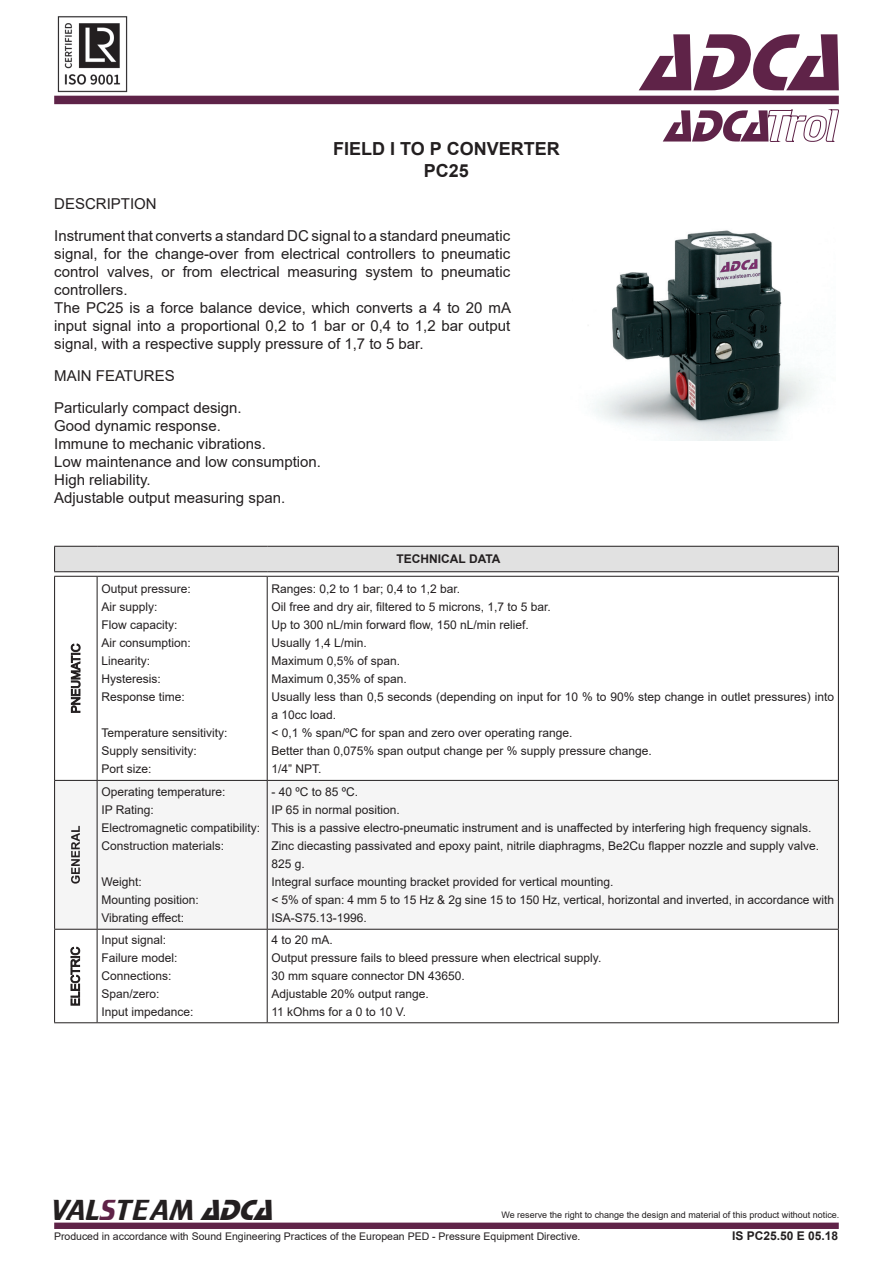
<style>
.page{position:relative;width:893px;height:1263px;background:#fff}
.page>*{position:absolute;margin:0;border:0;box-sizing:border-box;transform-origin:0 0}
.t1{font:italic 84px "Stop D";color:#5f2348}
.t2{font:30px "Trekker";color:#231f20}
.t3{font:700 18px "Arial";color:#231f20}
.t4{font:15px/18px "Arial";color:#231f20;text-align:justify}
.Estilo_de_parágrafo{font:12px/18px "Arial";color:#231f20}
.t5{font:700 12px "Arial";color:#231f20}
.t6{font:10.5px "Arial";color:#231f20}
.t7{font:9px "Arial";color:#231f20}
.s1{color:#5f2348}
.s2{font-family:"Stop D";font-style:italic}
</style>
<div class="page">
<div style="left:54px;top:96px;width:785px;height:8px;background:#5e2348"></div>
<div style="left:54px;top:1222px;width:785px;height:7px;background:#5f2348;border:2px solid #5f2348"></div>
<img style="left:57px;top:16px;width:71px;height:76px">
<svg style="left:663px;top:109px;width:176px;height:33px"></svg>
<img style="left:594px;top:230px;width:221px;height:210px">
<div style="left:55px;top:546px;width:783px;height:26px;background:#e1e1e1"></div>
<div style="left:55px;top:781px;width:783px;height:148px;background:#f5f5f5"></div>
<hr style="left:54px;top:546px;width:43px;height:1px;background:#231f20">
<svg style="left:54px;top:547px;width:1px;height:24px"></svg>
<hr style="left:97px;top:546px;width:170px;height:1px;background:#231f20">
<hr style="left:267px;top:546px;width:572px;height:1px;background:#231f20">
<svg style="left:838px;top:547px;width:1px;height:24px"></svg>
<hr style="left:54px;top:571px;width:43px;height:1px;background:#231f20">
<hr style="left:97px;top:571px;width:170px;height:1px;background:#231f20">
<hr style="left:267px;top:571px;width:572px;height:1px;background:#231f20">
<hr style="left:97px;top:577px;width:1px;height:203px;background:#231f20">
<hr style="left:267px;top:577px;width:1px;height:203px;background:#231f20">
<hr style="left:838px;top:577px;width:1px;height:203px;background:#231f20">
<hr style="left:54px;top:780px;width:43px;height:1px;background:#231f20">
<hr style="left:97px;top:780px;width:170px;height:1px;background:#231f20">
<hr style="left:97px;top:781px;width:1px;height:148px;background:#231f20">
<hr style="left:267px;top:780px;width:572px;height:1px;background:#231f20">
<hr style="left:267px;top:781px;width:1px;height:148px;background:#231f20">
<hr style="left:838px;top:781px;width:1px;height:148px;background:#231f20">
<hr style="left:54px;top:929px;width:43px;height:1px;background:#231f20">
<hr style="left:97px;top:929px;width:170px;height:1px;background:#231f20">
<hr style="left:97px;top:929px;width:1px;height:93px;background:#231f20">
<hr style="left:267px;top:929px;width:572px;height:1px;background:#231f20">
<hr style="left:267px;top:929px;width:1px;height:93px;background:#231f20">
<hr style="left:838px;top:929px;width:1px;height:93px;background:#231f20">
<hr style="left:54px;top:1022px;width:43px;height:1px;background:#231f20">
<hr style="left:97px;top:1022px;width:170px;height:1px;background:#231f20">
<hr style="left:267px;top:1022px;width:572px;height:1px;background:#231f20">
<hr style="left:54px;top:576px;width:43px;height:1px;background:#231f20">
<hr style="left:54px;top:577px;width:1px;height:203px;background:#231f20">
<hr style="left:97px;top:576px;width:170px;height:1px;background:#231f20">
<hr style="left:267px;top:576px;width:572px;height:1px;background:#231f20">
<hr style="left:54px;top:781px;width:1px;height:148px;background:#231f20">
<hr style="left:54px;top:929px;width:1px;height:93px;background:#231f20">
<svg style="left:70px;top:643px;width:10px;height:70px"></svg>
<svg style="left:70px;top:947px;width:10px;height:58px"></svg>
<svg style="left:71px;top:826px;width:9px;height:58px"></svg>
<p class="t4" style="left:54px;top:194px;width:104px">DESCRIPTION</p>
<p class="t3" style="left:333px;top:136px;width:228px">FIELD I TO P CONVERTER</p>
<p class="t3" style="left:424px;top:158px;width:47px">PC25</p>
<p class="t4" style="left:54px;top:226px;width:458px">Instrument that converts a standard DC signal to a standard pneumatic signal, for the change-over from electrical controllers to pneumatic control valves, or from electrical measuring system to pneumatic controllers.</p>
<p class="t4" style="left:54px;top:298px;width:458px">The PC25 is a force balance device, which converts a 4 to 20 mA input signal into a proportional 0,2 to 1 bar or 0,4 to 1,2 bar output signal, with a respective supply pressure of 1,7 to 5 bar.</p>
<p class="t4" style="left:54px;top:367px;width:122px">MAIN FEATURES</p>
<p class="t4" style="left:54px;top:399px;width:189px">Particularly compact design.</p>
<p class="t4" style="left:54px;top:417px;width:168px">Good dynamic response.</p>
<p class="t4" style="left:54px;top:435px;width:213px">Immune to mechanic vibrations.</p>
<p class="t4" style="left:54px;top:453px;width:268px">Low maintenance and low consumption.</p>
<p class="t4" style="left:54px;top:471px;width:98px">High reliability.</p>
<p class="t4" style="left:54px;top:489px;width:232px">Adjustable output measuring span.</p>
<p class="t5" style="left:397px;top:551px;width:105px">TECHNICAL DATA</p>
<h1 class="t1" style="left:640px;top:14px;width:227px">ADCA</h1>
<p class="Estilo_de_parágrafo" style="left:101px;top:579px;width:91px">Output pressure:</p>
<p class="Estilo_de_parágrafo" style="left:101px;top:597px;width:58px">Air supply:</p>
<p class="Estilo_de_parágrafo" style="left:101px;top:615px;width:78px">Flow capacity:</p>
<p class="Estilo_de_parágrafo" style="left:101px;top:633px;width:91px">Air consumption:</p>
<p class="Estilo_de_parágrafo" style="left:101px;top:651px;width:50px">Linearity:</p>
<p class="Estilo_de_parágrafo" style="left:101px;top:669px;width:61px">Hysteresis:</p>
<p class="Estilo_de_parágrafo" style="left:101px;top:687px;width:85px">Response time:</p>
<p class="Estilo_de_parágrafo" style="left:101px;top:723px;width:128px">Temperature sensitivity:</p>
<p class="Estilo_de_parágrafo" style="left:101px;top:741px;width:97px">Supply sensitivity:</p>
<p class="Estilo_de_parágrafo" style="left:101px;top:759px;width:52px">Port size:</p>
<p class="Estilo_de_parágrafo" style="left:101px;top:783px;width:126px">Operating temperature:</p>
<p class="Estilo_de_parágrafo" style="left:101px;top:801px;width:54px">IP Rating:</p>
<p class="Estilo_de_parágrafo" style="left:101px;top:819px;width:160px">Electromagnetic compatibility:</p>
<p class="Estilo_de_parágrafo" style="left:101px;top:837px;width:124px">Construction materials:</p>
<p class="Estilo_de_parágrafo" style="left:101px;top:873px;width:42px">Weight:</p>
<p class="Estilo_de_parágrafo" style="left:101px;top:891px;width:99px">Mounting position:</p>
<p class="Estilo_de_parágrafo" style="left:101px;top:909px;width:84px">Vibrating effect:</p>
<p class="Estilo_de_parágrafo" style="left:101px;top:931px;width:66px">Input signal:</p>
<p class="Estilo_de_parágrafo" style="left:101px;top:949px;width:78px">Failure model:</p>
<p class="Estilo_de_parágrafo" style="left:101px;top:967px;width:72px">Connections:</p>
<p class="Estilo_de_parágrafo" style="left:101px;top:985px;width:60px">Span/zero:</p>
<p class="Estilo_de_parágrafo" style="left:101px;top:1003px;width:94px">Input impedance:</p>
<p class="Estilo_de_parágrafo" style="left:271px;top:579px;width:190px">Ranges: 0,2 to 1 bar; 0,4 to 1,2 bar.</p>
<p class="Estilo_de_parágrafo" style="left:271px;top:597px;width:281px">Oil free and dry air, filtered to 5 microns, 1,7 to 5 bar.</p>
<p class="Estilo_de_parágrafo" style="left:271px;top:615px;width:259px">Up to 300 nL/min forward flow, 150 nL/min relief.</p>
<p class="Estilo_de_parágrafo" style="left:271px;top:633px;width:97px">Usually 1,4 L/min.</p>
<p class="Estilo_de_parágrafo" style="left:271px;top:651px;width:130px">Maximum 0,5% of span.</p>
<p class="Estilo_de_parágrafo" style="left:271px;top:669px;width:137px">Maximum 0,35% of span.</p>
<p class="Estilo_de_parágrafo" style="left:271px;top:687px;width:564px">Usually less than 0,5 seconds (depending on input for 10 % to 90% step change in outlet pressures) into a 10cc load.</p>
<p class="Estilo_de_parágrafo" style="left:271px;top:723px;width:302px">&lt; 0,1 % span/ºC for span and zero over operating range.</p>
<p class="Estilo_de_parágrafo" style="left:271px;top:741px;width:382px">Better than 0,075% span output change per % supply pressure change.</p>
<p class="Estilo_de_parágrafo" style="left:271px;top:759px;width:52px">1/4” NPT.</p>
<p class="Estilo_de_parágrafo" style="left:271px;top:783px;width:88px">- 40 ºC to 85 ºC.</p>
<p class="Estilo_de_parágrafo" style="left:271px;top:801px;width:130px">IP 65 in normal position.</p>
<p class="Estilo_de_parágrafo" style="left:271px;top:819px;width:541px">This is a passive electro-pneumatic instrument and is unaffected by interfering high frequency signals.</p>
<p class="Estilo_de_parágrafo" style="left:271px;top:837px;width:549px">Zinc diecasting passivated and epoxy paint, nitrile diaphragms, Be2Cu flapper nozzle and supply valve.</p>
<p class="Estilo_de_parágrafo" style="left:271px;top:855px;width:35px">825 g.</p>
<p class="Estilo_de_parágrafo" style="left:271px;top:873px;width:344px">Integral surface mounting bracket provided for vertical mounting.</p>
<p class="Estilo_de_parágrafo" style="left:271px;top:891px;width:564px">&lt; 5% of span: 4 mm 5 to 15 Hz &amp; 2g sine 15 to 150 Hz, vertical, horizontal and inverted, in accordance with<br>ISA-S75.13-1996.</p>
<p class="Estilo_de_parágrafo" style="left:271px;top:931px;width:63px">4 to 20 mA.</p>
<p class="Estilo_de_parágrafo" style="left:271px;top:949px;width:331px">Output pressure fails to bleed pressure when electrical supply.</p>
<p class="Estilo_de_parágrafo" style="left:271px;top:967px;width:195px">30 mm square connector DN 43650.</p>
<p class="Estilo_de_parágrafo" style="left:271px;top:985px;width:159px">Adjustable 20% output range.</p>
<p class="Estilo_de_parágrafo" style="left:271px;top:1003px;width:136px">11 kOhms for a 0 to 10 V.</p>
<p class="t2" style="left:51px;top:1193px;width:232px">VAL<span class="s1">S</span>TEAM <span class="s2">ADCA</span></p>
<p class="t7" style="left:501px;top:1209px;width:340px">We reserve the right to change the design and material of this product without notice.</p>
<p class="t6" style="left:54px;top:1229px;width:528px">Produced in accordance with Sound Engineering Practices of the European PED - Pressure Equipment Directive.</p>
<p class="t5" style="left:732px;top:1227px;width:108px">IS PC25.50 E 05.18</p>
</div>
